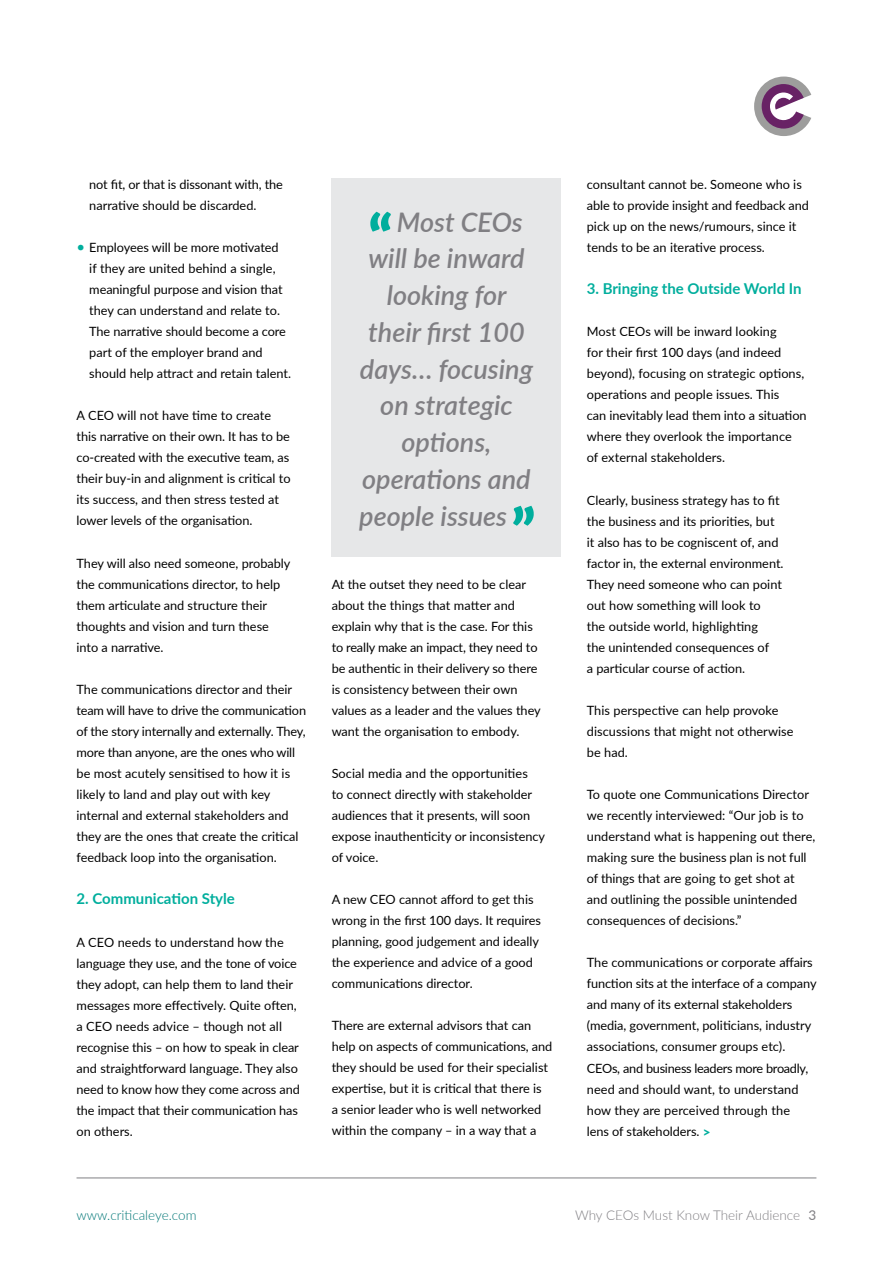
<style>
.page{position:relative;width:893px;height:1263px;background:#fff}
.page>*{position:absolute;margin:0;border:0;box-sizing:border-box;transform-origin:0 0}
.t1{font:italic 600 27px "Lato";color:#807f83}
.t2{font:700 15px "Lato";color:#00ae9d}
.t3{font:300 13.5px "Lato";color:#807f83}
.t4{font:300 13.5px "Lato";color:#077}
.t5{font:12.75px/21px "Lato";color:#000}
.s1{font-size:15px;color:#00ae9d}
.s2{font-weight:800;font-size:13.5px;color:#00ae9d}
.s3{font-weight:400}
</style>
<div class="page">
<div style="left:332px;top:179px;width:229px;height:378px;background:#e6e7e8"></div>
<svg style="left:370px;top:212px;width:21px;height:20px"></svg>
<svg style="left:513px;top:506px;width:21px;height:20px"></svg>
<hr style="left:77px;top:1177px;width:739px;height:1px;background:#807f83">
<svg style="left:754px;top:77px;width:57px;height:59px"></svg>
<p class="t5" style="left:89px;top:173px;width:195px">not fit, or that is dissonant with, the narrative should be discarded.</p>
<p class="t5" style="left:89px;top:236px;width:203px;text-indent:-13px"><span class="s1">•</span> Employees will be more motivated<br>if they are united behind a single, meaningful purpose and vision that they can understand and relate to.<br>The narrative should become a core part of the employer brand and should help attract and retain talent.</p>
<p class="t5" style="left:77px;top:405px;width:216px">A CEO will not have time to create this narrative on their own. It has to be co-created with the executive team, as their buy-in and alignment is critical to its success, and then stress tested at lower levels of the organisation.</p>
<p class="t5" style="left:77px;top:552px;width:215px">They will also need someone, probably the communications director, to help them articulate and structure their thoughts and vision and turn these into a narrative.</p>
<p class="t5" style="left:77px;top:678px;width:231px">The communications director and their team will have to drive the communication of the story internally and externally. They, more than anyone, are the ones who will be most acutely sensitised to how it is likely to land and play out with key internal and external stakeholders and they are the ones that create the critical feedback loop into the organisation.</p>
<p class="t2" style="left:77px;top:888px;width:160px">2. Communication Style</p>
<p class="t5" style="left:77px;top:931px;width:225px">A CEO needs to understand how the language they use, and the tone of voice they adopt, can help them to land their messages more effectively. Quite often, a CEO needs advice – though not all recognise this – on how to speak in clear and straightforward language. They also need to know how they come across and the impact that their communication has on others.</p>
<h1 class="t1" style="left:397px;top:202px;width:127px">Most CEOs</h1>
<h1 class="t1" style="left:369px;top:239px;width:157px">will be inward</h1>
<h1 class="t1" style="left:387px;top:276px;width:121px">looking for</h1>
<h1 class="t1" style="left:368px;top:313px;width:158px">their first 100</h1>
<h1 class="t1" style="left:360px;top:349px;width:175px">days… focusing</h1>
<h1 class="t1" style="left:380px;top:386px;width:134px">on strategic</h1>
<h1 class="t1" style="left:402px;top:423px;width:91px">options,</h1>
<h1 class="t1" style="left:362px;top:459px;width:170px">operations and</h1>
<h1 class="t1" style="left:359px;top:496px;width:149px">people issues</h1>
<p class="t5" style="left:332px;top:573px;width:211px">At the outset they need to be clear about the things that matter and explain why that is the case. For this to really make an impact, they need to be authentic in their delivery so there is consistency between their own values as a leader and the values they want the organisation to embody.</p>
<p class="t5" style="left:332px;top:762px;width:215px">Social media and the opportunities<br>to connect directly with stakeholder audiences that it presents, will soon expose inauthenticity or inconsistency of voice.</p>
<p class="t5" style="left:332px;top:888px;width:211px">A new CEO cannot afford to get this wrong in the first 100 days. It requires planning, good judgement and ideally the experience and advice of a good communications director.</p>
<p class="t5" style="left:332px;top:1015px;width:222px">There are external advisors that can help on aspects of communications, and they should be used for their specialist expertise, but it is critical that there is<br>a senior leader who is well networked within the company – in a way that a</p>
<p class="t5" style="left:587px;top:173px;width:224px">consultant cannot be. Someone who is able to provide insight and feedback and pick up on the news/rumours, since it tends to be an iterative process.</p>
<p class="t2" style="left:587px;top:278px;width:216px">3. Bringing the Outside World In</p>
<p class="t5" style="left:587px;top:321px;width:221px">Most CEOs will be inward looking<br>for their first 100 days (and indeed beyond), focusing on strategic options, operations and people issues. This<br>can inevitably lead them into a situation where they overlook the importance of external stakeholders.</p>
<p class="t5" style="left:587px;top:489px;width:198px">Clearly, business strategy has to fit the business and its priorities, but it also has to be cogniscent of, and factor in, the external environment.<br>They need someone who can point out how something will look to<br>the outside world, highlighting<br>the unintended consequences of<br>a particular course of action.</p>
<p class="t5" style="left:587px;top:699px;width:208px">This perspective can help provoke discussions that might not otherwise be had.</p>
<p class="t5" style="left:587px;top:783px;width:230px">To quote one Communications Director we recently interviewed: “Our job is to understand what is happening out there, making sure the business plan is not full of things that are going to get shot at and outlining the possible unintended consequences of decisions.”</p>
<p class="t5" style="left:587px;top:952px;width:231px">The communications or corporate affairs function sits at the interface of a company and many of its external stakeholders (media, government, politicians, industry associations, consumer groups etc).<br>CEOs, and business leaders more broadly, need and should want, to understand how they are perceived through the<br>lens of stakeholders. <span class="s2">&gt;</span></p>
<p class="t4" style="left:77px;top:1206px;width:122px">www.criticaleye.com</p>
<p class="t3" style="left:575px;top:1206px;width:243px">Why CEOs Must Know Their Audience <span class="s3">3</span></p>
</div>
